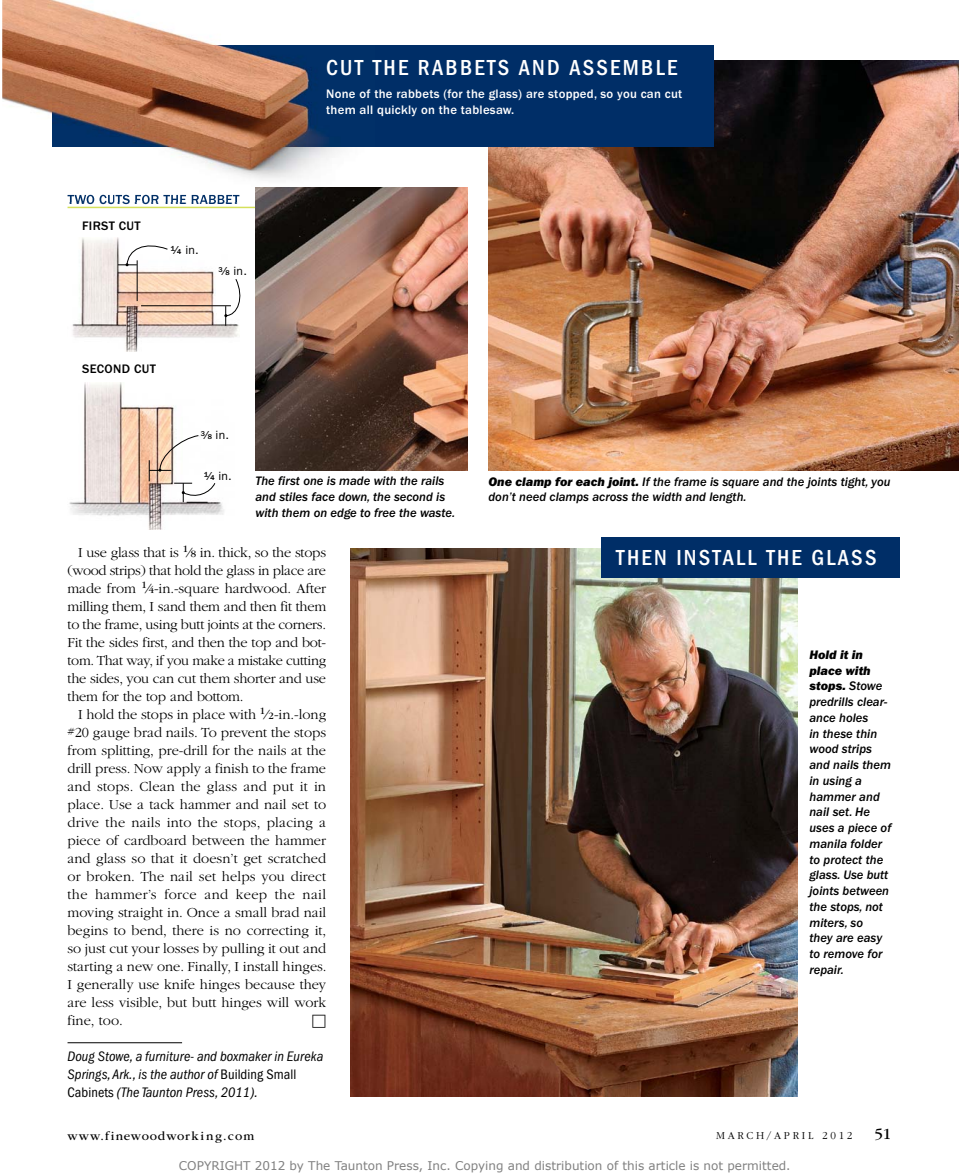
<style>
.page{position:relative;width:959px;height:1175px;background:#fff}
.page>*{position:absolute;margin:0;border:0;box-sizing:border-box;transform-origin:0 0}
.t1{font:500 condensed 22.5px "ITC Franklin Gothic Std";letter-spacing:.1em;color:#fff}
.t2{font:16.05px "ITC Garamond Std";color:#000}
.t3{font:300 14.4px/18px "ITC Garamond Std";letter-spacing:-.01em;color:#000;text-align:justify}
.t4{font:14.4px "Universal Std Newswith Comm Pi";color:#000}
.t5{font:italic condensed 14.25px/18px "ITC Franklin Gothic Std";letter-spacing:.005em;color:#000}
.t6{font:500 13.5px "ITC Franklin Gothic Std";color:#002e67}
.t7{font:12.75px/15.8px "ITC Franklin Gothic Std Med It";color:#000}
.t8{font:500 12.75px/16.5px "ITC Franklin Gothic Std";letter-spacing:.02em;color:#fff}
.t9{font:12.75px/15.8px "ITC Franklin Gothic Std Hvy It";color:#000}
.t10{font:12.75px "ITC Garamond Std";letter-spacing:.09em;color:#000}
.t11{font:500 12.75px "ITC Franklin Gothic Std";letter-spacing:.025em;color:#000}
.t12{font:12px "Verdana";color:#808080}
.t13{font:12px "ITC Franklin Gothic Std";letter-spacing:.02em;color:#000}
.t14{font:300 11.1px "ITC Garamond Std";letter-spacing:.24em;color:#000}
.s1{font-weight:500}
.s2{font-weight:500;font-size:7.2px}
.s3{font-family:"ITC Franklin Gothic Std Hvy It"}
.s4{font-weight:400}
.s5{font-weight:400;font-size:10.05px}
.s6{font-style:normal}
.s7{font-family:"ITC Franklin Gothic Std Med It"}
</style>
<div class="page">
<img style="left:69px;top:382px;width:155px;height:148px">
<img style="left:72px;top:238px;width:167px;height:114px">
<img style="left:350px;top:548px;width:447px;height:548px">
<div style="left:601px;top:537px;width:298px;height:40px;background:#002e67"></div>
<img style="left:488px;top:60px;width:470px;height:411px">
<div style="left:52px;top:45px;width:661px;height:102px;background:#002e67"></div>
<hr style="left:68px;top:1042px;width:114px;height:1px;background:#000">
<hr style="left:68px;top:207px;width:353px;height:1px;background:#d5e05b">
<hr style="left:137px;top:260px;width:1px;height:41px;background:#000">
<hr style="left:141px;top:305px;width:90px;height:1px;background:#000">
<svg style="left:149px;top:435px;width:67px;height:68px"></svg>
<svg style="left:224px;top:278px;width:17px;height:48px"></svg>
<svg style="left:118px;top:241px;width:50px;height:25px"></svg>
<img style="left:2px;top:0;width:214px;height:50px">
<img style="left:2px;top:50px;width:50px;height:64px">
<img style="left:67px;top:147px;width:276px;height:50px">
<img style="left:52px;top:45px;width:276px;height:102px">
<img style="left:68px;top:195px;width:171px;height:6px">
<img style="left:255px;top:187px;width:212px;height:283px">
<p class="t6" style="left:68px;top:192px;width:173px">TWO CUTS FOR THE RABBET</p>
<p class="t11" style="left:82px;top:218px;width:60px">FIRST CUT</p>
<p class="t13" style="left:171px;top:243px;width:30px"><span class="s1">¼</span> in.</p>
<p class="t13" style="left:219px;top:264px;width:30px"><sup>3</sup><span class="s1">⁄</span><span class="s2">8</span> in.</p>
<h1 class="t1" style="left:326px;top:55px;width:353px">CUT THE RABBETS AND ASSEMBLE</h1>
<p class="t8" style="left:326px;top:86px;width:358px">None of the rabbets (for the glass) are stopped, so you can cut them all quickly on the tablesaw.</p>
<p class="t11" style="left:82px;top:361px;width:75px">SECOND CUT</p>
<p class="t13" style="left:201px;top:428px;width:30px"><sup>3</sup><span class="s1">⁄</span><span class="s2">8</span> in.</p>
<p class="t13" style="left:204px;top:469px;width:30px"><span class="s1">¼</span> in.</p>
<p class="t7" style="left:255px;top:473px;width:201px">The first one is made with the rails and stiles face down, the second is with them on edge to free the waste.</p>
<p class="t7" style="left:488px;top:473px;width:403px"><span class="s3">One clamp for each joint.</span> If the frame is square and the joints tight, you don’t need clamps across the width and length.</p>
<p class="t3" style="left:68px;top:543px;width:260px;text-indent:10px">I use glass that is <sup>1</sup><span class="s4">⁄</span><span class="s5">8</span> in. thick, so the stops (wood strips) that hold the glass in place are made from <sup>1</sup><span class="s4">⁄</span><span class="s5">4</span>-in.-square hardwood. After milling them, I sand them and then fit them to the frame, using butt joints at the corners.<br>Fit the sides first, and then the top and bot&shy;tom. That way, if you make a mistake cutting the sides, you can cut them shorter and use them for the top and bottom.</p>
<p class="t3" style="left:68px;top:705px;width:261px;text-indent:10px">I hold the stops in place with <sup>1</sup><span class="s4">⁄</span><span class="s5">2</span>-in.-long #20 gauge brad nails. To prevent the stops from splitting, pre-drill for the nails at the drill press. Now apply a finish to the frame and stops. Clean the glass and put it in place. Use a tack hammer and nail set to drive the nails into the stops, placing a piece of cardboard between the hammer and glass so that it doesn’t get scratched or broken. The nail set helps you direct the hammer’s force and keep the nail moving straight in. once a small brad nail begins to bend, there is no correcting it, so just cut your losses by pulling it out and starting a new one. Finally, I install hinges.<br>I generally use knife hinges because they are less visible, but butt hinges will work fine, too.</p>
<p class="t4" style="left:312px;top:1013px;width:16px">☐</p>
<p class="t5" style="left:68px;top:1047px;width:257px">Doug Stowe, a furniture- and boxmaker in Eureka<br>Springs, Ark., is the author of <span class="s6">Building Small<br>Cabinets</span> (The Taunton Press, 2011).</p>
<h1 class="t1" style="left:616px;top:544px;width:262px">THEN INSTALL THE GLASS</h1>
<p class="t9" style="left:809px;top:646px;width:74px">Hold it in place with stops. <span class="s7">Stowe</span></p>
<p class="t7" style="left:809px;top:694px;width:83px">predrills clear&shy;ance holes<br>in these thin wood strips and nails them in using a hammer and nail set. He uses a piece of manila folder to protect the glass. Use butt joints between the stops, not miters, so<br>they are easy to remove for repair.</p>
<p class="t10" style="left:68px;top:1128px;width:188px">www.finewoodworking.com</p>
<p class="t14" style="left:716px;top:1129px;width:138px">MAr CH/APr IL 2012</p>
<p class="t2" style="left:874px;top:1125px;width:18px">51</p>
<p class="t12" style="left:179px;top:1158px;width:613px">COPYRIGHT 2012 by The Taunton Press, Inc. Copying and distribution of this article is not permitted.</p>
</div>
